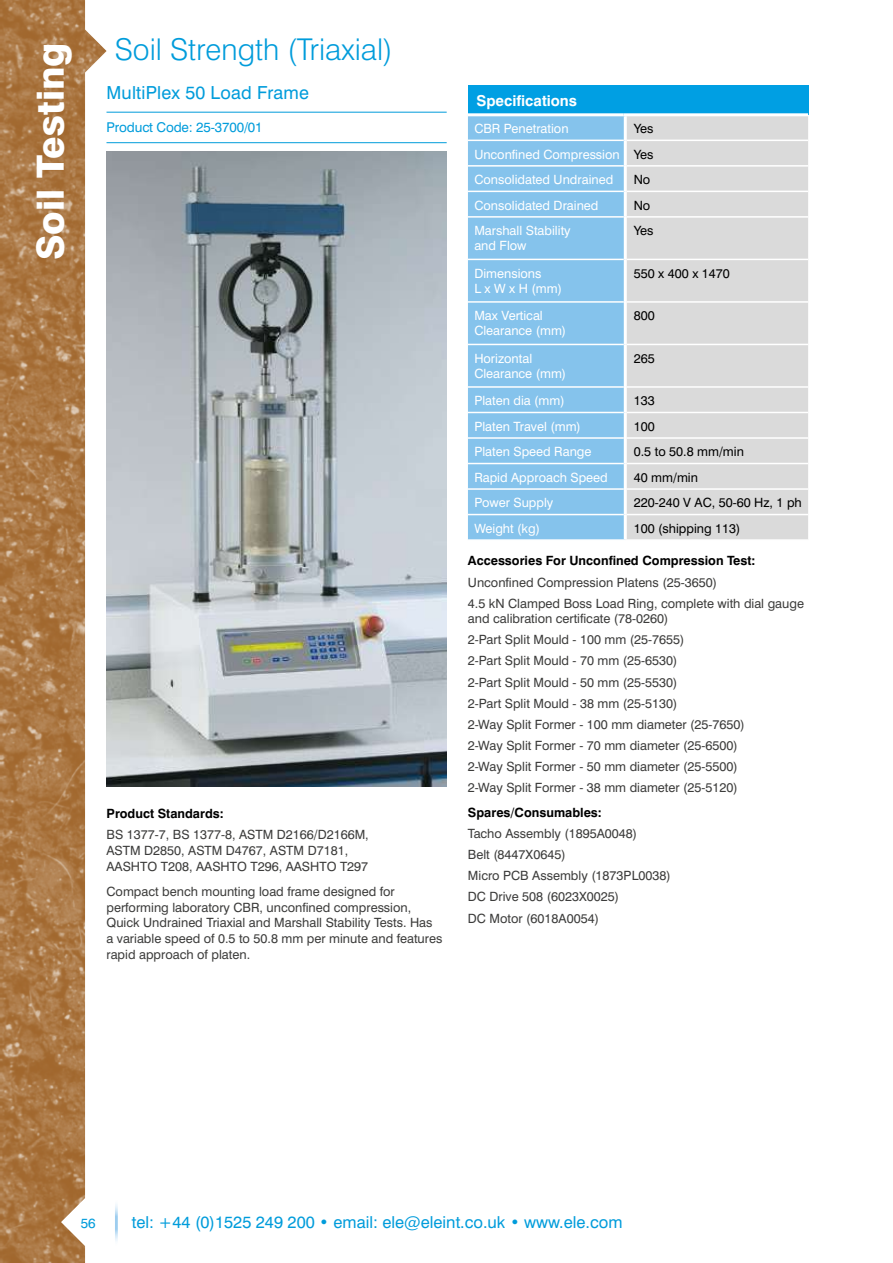
<style>
.page{position:relative;width:893px;height:1263px;background:#fff}
.page>*{position:absolute;margin:0;border:0;box-sizing:border-box;transform-origin:0 0}
.t1{font:800 37.5px "Swiss 721 BT";color:#fff}
.t2{font:300 30px "Swiss 721 BT";color:#009cdb}
.t3{font:18px "Swiss 721 BT";letter-spacing:.01em;color:#009cdb}
.t4{font:16.5px "Swiss 721 BT";color:#009cdb}
.t5{font:700 15px "Swiss 721 BT";color:#fff}
.t6{font:13.5px "Swiss 721 BT";letter-spacing:-.01em;color:#009cdb}
.t7{font:12.75px/21px "Swiss 721 BT";color:#3c3c3b}
.t8{font:12.75px/15.3px "Swiss 721 BT";color:#fff}
.t9{font:12.75px "Swiss 721 BT";color:#000}
.t10{font:700 12.75px "Swiss 721 BT";color:#000}
.s1{color:#000}
</style>
<div class="page">
<img style="left:0;top:0;width:106px;height:1263px">
<hr style="left:115px;top:1199px;width:3px;height:47px;background:#9dcdef">
<hr style="left:106px;top:112px;width:341px;height:1px;background:#009cdb">
<hr style="left:106px;top:142px;width:341px;height:1px;background:#009cdb">
<img style="left:106px;top:152px;width:341px;height:634px">
<div style="left:468px;top:85px;width:340px;height:30px;background:#009fe3"></div>
<div style="left:468px;top:116px;width:156px;height:423px;background:#85c3ec"></div>
<div style="left:627px;top:116px;width:181px;height:423px;background:#dadada"></div>
<hr style="left:468px;top:140px;width:156px;height:1px;background:#fff">
<hr style="left:468px;top:165px;width:156px;height:2px;background:#fff">
<hr style="left:468px;top:191px;width:156px;height:1px;background:#fff">
<hr style="left:468px;top:216px;width:156px;height:2px;background:#fff">
<hr style="left:468px;top:259px;width:156px;height:1px;background:#fff">
<hr style="left:468px;top:301px;width:156px;height:2px;background:#fff">
<hr style="left:468px;top:344px;width:156px;height:1px;background:#fff">
<hr style="left:468px;top:386px;width:156px;height:2px;background:#fff">
<hr style="left:468px;top:412px;width:156px;height:1px;background:#fff">
<hr style="left:468px;top:437px;width:156px;height:2px;background:#fff">
<hr style="left:468px;top:463px;width:156px;height:1px;background:#fff">
<hr style="left:468px;top:488px;width:156px;height:2px;background:#fff">
<hr style="left:468px;top:514px;width:156px;height:1px;background:#fff">
<hr style="left:627px;top:140px;width:181px;height:1px;background:#fff">
<hr style="left:627px;top:165px;width:181px;height:2px;background:#fff">
<hr style="left:627px;top:191px;width:181px;height:1px;background:#fff">
<hr style="left:627px;top:216px;width:181px;height:2px;background:#fff">
<hr style="left:627px;top:259px;width:181px;height:1px;background:#fff">
<hr style="left:627px;top:301px;width:181px;height:2px;background:#fff">
<hr style="left:627px;top:344px;width:181px;height:1px;background:#fff">
<hr style="left:627px;top:386px;width:181px;height:2px;background:#fff">
<hr style="left:627px;top:412px;width:181px;height:1px;background:#fff">
<hr style="left:627px;top:437px;width:181px;height:2px;background:#fff">
<hr style="left:627px;top:463px;width:181px;height:1px;background:#fff">
<hr style="left:627px;top:488px;width:181px;height:2px;background:#fff">
<hr style="left:627px;top:514px;width:181px;height:1px;background:#fff">
<hr style="left:468px;top:113px;width:156px;height:3px;background:#fff">
<hr style="left:624px;top:113px;width:184px;height:3px;background:#fff">
<h1 class="t1" style="left:28px;top:260px;width:219px;rotate:-90deg">Soil Testing</h1>
<h2 class="t2" style="left:115px;top:31px;width:279px">Soil Strength (Triaxial)</h2>
<h3 class="t3" style="left:106px;top:81px;width:204px">MultiPlex 50 Load Frame</h3>
<p class="t6" style="left:106px;top:119px;width:158px">Product Code: 25-3700/01</p>
<p class="t10" style="left:106px;top:806px;width:119px">Product Standards:</p>
<p class="t7" style="left:106px;top:827px;width:264px;line-height:15.8px">BS 1377-7, BS 1377-8, ASTM D2166/D2166M,<br>ASTM D2850, ASTM D4767, ASTM D7181,<br>AASHTO T208, AASHTO T296, AASHTO T297</p>
<p class="t7" style="left:106px;top:883px;width:337px;line-height:15.8px">Compact bench mounting load frame designed for performing laboratory CBR, unconfined compression, Quick Undrained Triaxial and Marshall Stability Tests. Has a variable speed of 0.5 to 50.8 mm per minute and features rapid approach of platen.</p>
<p class="t5" style="left:476px;top:91px;width:102px">Specifications</p>
<p class="t8" style="left:474px;top:121px;width:96px">CBR Penetration</p>
<p class="t8" style="left:474px;top:116px;width:181px;line-height:25.5px;text-align:justify;text-indent:159px"><span class="s1">Yes </span>Unconfined Compression <span class="s1">Yes </span>Consolidated Undrained</p>
<p class="t9" style="left:634px;top:172px;width:18px">No</p>
<p class="t8" style="left:474px;top:197px;width:126px">Consolidated Drained</p>
<p class="t9" style="left:634px;top:197px;width:18px">No</p>
<p class="t8" style="left:474px;top:223px;width:98px">Marshall Stability and Flow</p>
<p class="t9" style="left:634px;top:223px;width:21px">Yes</p>
<p class="t8" style="left:474px;top:265px;width:89px">Dimensions<br>L x W x H (mm)</p>
<p class="t9" style="left:634px;top:265px;width:98px">550 x 400 x 1470</p>
<p class="t8" style="left:474px;top:308px;width:93px">Max Vertical<br>Clearance (mm)</p>
<p class="t9" style="left:634px;top:308px;width:22px">800</p>
<p class="t8" style="left:474px;top:350px;width:93px">Horizontal<br>Clearance (mm)</p>
<p class="t9" style="left:634px;top:350px;width:22px">265</p>
<p class="t8" style="left:474px;top:393px;width:92px">Platen dia (mm)</p>
<p class="t9" style="left:634px;top:393px;width:22px">133</p>
<p class="t8" style="left:474px;top:418px;width:108px">Platen Travel (mm)</p>
<p class="t9" style="left:634px;top:418px;width:22px">100</p>
<p class="t8" style="left:474px;top:444px;width:119px">Platen Speed Range</p>
<p class="t9" style="left:634px;top:444px;width:112px">0.5 to 50.8 mm/min</p>
<p class="t8" style="left:474px;top:469px;width:135px">Rapid Approach Speed</p>
<p class="t9" style="left:634px;top:469px;width:66px">40 mm/min</p>
<p class="t8" style="left:474px;top:495px;width:81px">Power Supply</p>
<p class="t9" style="left:634px;top:495px;width:170px">220-240 V AC, 50-60 Hz, 1 ph</p>
<p class="t8" style="left:474px;top:520px;width:67px">Weight (kg)</p>
<p class="t9" style="left:634px;top:520px;width:108px">100 (shipping 113)</p>
<p class="t10" style="left:468px;top:553px;width:289px">Accessories For Unconfined Compression Test:</p>
<p class="t7" style="left:468px;top:571px;width:338px">Unconfined Compression Platens (25-3650)<br>4.5 kN Clamped Boss Load Ring, complete with dial gauge</p>
<p class="t7" style="left:468px;top:608px;width:278px">and calibration certificate (78-0260)<br>2-Part Split Mould - 100 mm (25-7655)<br>2-Part Split Mould - 70 mm (25-6530)<br>2-Part Split Mould - 50 mm (25-5530)<br>2-Part Split Mould - 38 mm (25-5130)<br>2-Way Split Former - 100 mm diameter (25-7650)<br>2-Way Split Former - 70 mm diameter (25-6500)<br>2-Way Split Former - 50 mm diameter (25-5500)<br>2-Way Split Former - 38 mm diameter (25-5120)</p>
<p class="t10" style="left:468px;top:805px;width:135px">Spares/Consumables:</p>
<p class="t7" style="left:468px;top:823px;width:204px">Tacho Assembly (1895A0048)<br>Belt (8447X0645)<br>Micro PCB Assembly (1873PL0038)<br>DC Drive 508 (6023X0025)<br>DC Motor (6018A0054)</p>
<p class="t6" style="left:81px;top:1215px;width:16px">56</p>
<p class="t4" style="left:132px;top:1212px;width:492px">tel: +44 (0)1525 249 200 • email: ele@eleint.co.uk • www.ele.com</p>
</div>
